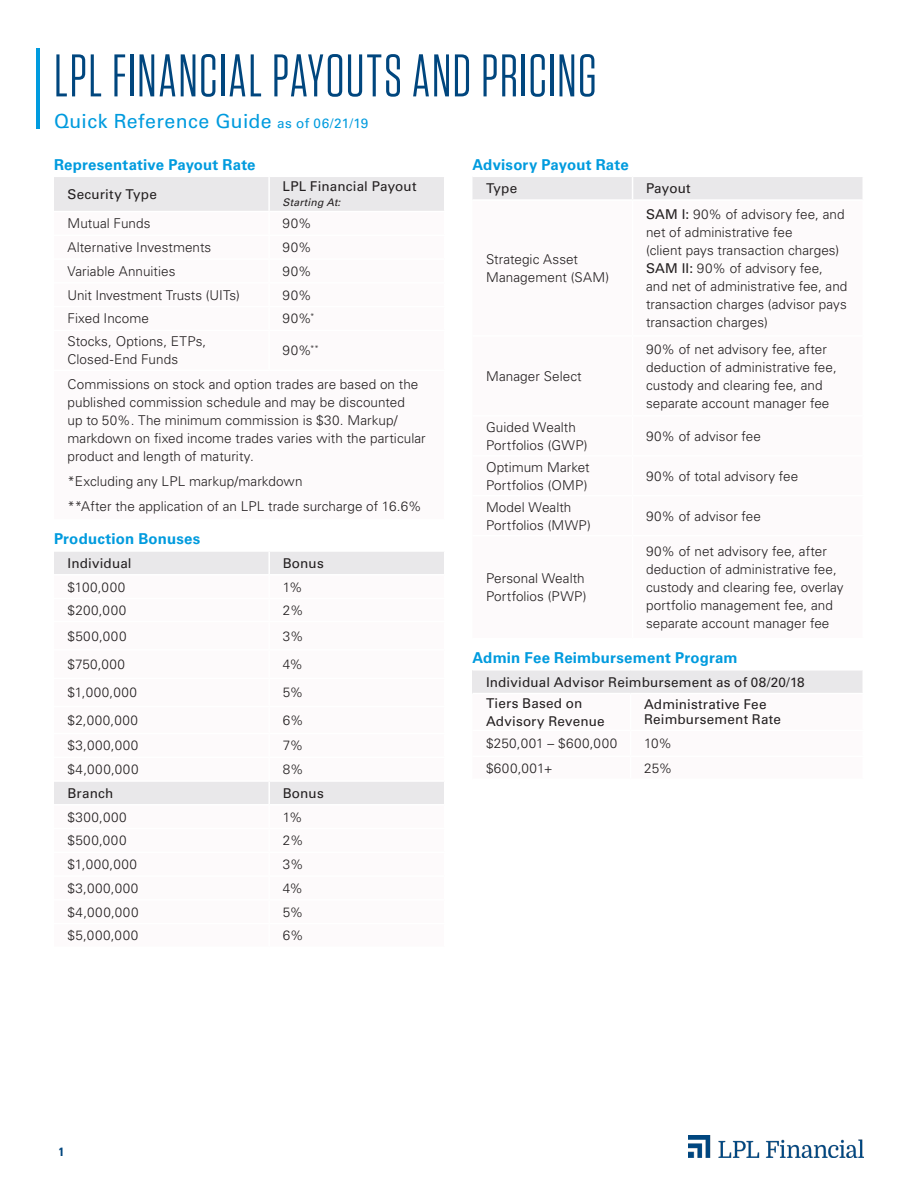
<style>
.page{position:relative;width:918px;height:1188px;background:#fff}
.page>*{position:absolute;margin:0;border:0;box-sizing:border-box;transform-origin:0 0}
.t1{font:60px "Tungsten Narrow";letter-spacing:.025em;color:#00467e}
.t2{font:19.5px "Univers LT Std";letter-spacing:.02em;color:#009bde}
.Sub-Subhead{font:700 15px "Univers LT Std";letter-spacing:.01em;color:#009bde}
.Body_Copy{font:300 13.5px/18px "Univers LT Std";letter-spacing:.005em;color:#231f20}
.Body_Copy-2{font:13.5px/18px "Univers LT Std";letter-spacing:.01em;color:#231f20}
.Body_Copy-3{font:300 13.5px "Univers LT Std";letter-spacing:.04em;color:#231f20}
.t3{font:700 condensed 12px "Univers LT Std";color:#00467e}
.Body_Copy-4{font:italic 10.5px "Univers LT Std";letter-spacing:.015em;color:#231f20}
.s1{font-size:13.5px}
.s2{font-weight:400}
</style>
<div class="page">
<hr style="left:37px;top:48px;width:3px;height:81px;background:#009bde">
<div style="left:472px;top:670px;width:391px;height:24px;background:#e9e8ea"></div>
<hr style="left:472px;top:669px;width:159px;height:2px;background:#fff">
<hr style="left:631px;top:669px;width:233px;height:2px;background:#fff">
<hr style="left:472px;top:693px;width:159px;height:1px;background:#fff">
<hr style="left:631px;top:693px;width:233px;height:1px;background:#fff">
<hr style="left:862px;top:671px;width:2px;height:22px;background:#fff">
<div style="left:54px;top:177px;width:390px;height:34px;background:#e9e8ea"></div>
<hr style="left:268px;top:177px;width:2px;height:34px;background:#fff">
<div style="left:472px;top:177px;width:390px;height:22px;background:#e9e8ea"></div>
<div style="left:54px;top:552px;width:390px;height:22px;background:#e9e8ea"></div>
<div style="left:54px;top:782px;width:390px;height:22px;background:#e9e8ea"></div>
<hr style="left:268px;top:552px;width:2px;height:22px;background:#fff">
<hr style="left:268px;top:782px;width:2px;height:22px;background:#fff">
<img style="left:688px;top:1136px;width:176px;height:22px">
<p class="t1" style="left:54px;top:46px;width:544px">LPL FINANCIAL PAYOUTS AND PRICING</p>
<p class="t2" style="left:54px;top:109px;width:316px">Quick Reference Guide <span class="s1">as of 06/21/19</span></p>
<p class="Sub-Subhead" style="left:54px;top:155px;width:203px">Representative Payout Rate</p>
<p class="Body_Copy-2" style="left:68px;top:185px;width:91px">Security Type</p>
<p class="Body_Copy-2" style="left:283px;top:178px;width:135px">LPL Financial Payout</p>
<p class="Body_Copy-4" style="left:283px;top:196px;width:59px">Starting At:</p>
<p class="Body_Copy" style="left:68px;top:215px;width:85px">Mutual Funds</p>
<p class="Body_Copy" style="left:283px;top:215px;width:31px">90%</p>
<p class="Body_Copy" style="left:68px;top:238px;width:145px">Alternative Investments</p>
<p class="Body_Copy" style="left:283px;top:238px;width:31px">90%</p>
<p class="Body_Copy" style="left:68px;top:262px;width:110px">Variable Annuities</p>
<p class="Body_Copy" style="left:283px;top:262px;width:31px">90%</p>
<p class="Body_Copy" style="left:68px;top:286px;width:174px">Unit Investment Trusts (UITs)</p>
<p class="Body_Copy" style="left:283px;top:286px;width:31px">90%</p>
<p class="Body_Copy" style="left:68px;top:310px;width:83px">Fixed Income</p>
<p class="Body_Copy" style="left:283px;top:310px;width:33px">90%<sup>*</sup></p>
<p class="Body_Copy" style="left:68px;top:332px;width:140px">Stocks, Options, ETPs,<br>Closed-End Funds</p>
<p class="Body_Copy" style="left:283px;top:341px;width:38px">90%<sup>**</sup></p>
<p class="Body_Copy" style="left:68px;top:375px;width:360px">Commissions on stock and option trades are based on the published commission schedule and may be discounted<br>up to 50%. The minimum commission is $30. Markup/ markdown on fixed income trades varies with the particular product and length of maturity.</p>
<p class="Body_Copy" style="left:68px;top:472px;width:237px">*Excluding any LPL markup/markdown</p>
<p class="Body_Copy" style="left:68px;top:497px;width:356px">**After the application of an LPL trade surcharge of 16.6%</p>
<p class="Sub-Subhead" style="left:54px;top:530px;width:148px">Production Bonuses</p>
<p class="Body_Copy-2" style="left:68px;top:554px;width:66px">Individual</p>
<p class="Body_Copy-2" style="left:283px;top:554px;width:43px">Bonus</p>
<p class="Body_Copy" style="left:68px;top:578px;width:59px">$100,000</p>
<p class="Body_Copy" style="left:283px;top:578px;width:21px">1%</p>
<p class="Body_Copy" style="left:68px;top:601px;width:60px">$200,000</p>
<p class="Body_Copy" style="left:283px;top:601px;width:22px">2%</p>
<p class="Body_Copy" style="left:68px;top:627px;width:61px">$500,000</p>
<p class="Body_Copy" style="left:283px;top:627px;width:22px">3%</p>
<p class="Body_Copy" style="left:68px;top:655px;width:59px">$750,000</p>
<p class="Body_Copy" style="left:283px;top:655px;width:22px">4%</p>
<p class="Body_Copy" style="left:68px;top:684px;width:71px">$1,000,000</p>
<p class="Body_Copy" style="left:283px;top:684px;width:22px">5%</p>
<p class="Body_Copy" style="left:68px;top:711px;width:72px">$2,000,000</p>
<p class="Body_Copy" style="left:283px;top:711px;width:22px">6%</p>
<p class="Body_Copy" style="left:68px;top:737px;width:72px">$3,000,000</p>
<p class="Body_Copy" style="left:283px;top:737px;width:22px">7%</p>
<p class="Body_Copy" style="left:68px;top:760px;width:73px">$4,000,000</p>
<p class="Body_Copy" style="left:283px;top:760px;width:22px">8%</p>
<p class="Body_Copy-2" style="left:68px;top:784px;width:47px">Branch</p>
<p class="Body_Copy-2" style="left:283px;top:784px;width:43px">Bonus</p>
<p class="Body_Copy" style="left:68px;top:808px;width:61px">$300,000</p>
<p class="Body_Copy" style="left:283px;top:808px;width:21px">1%</p>
<p class="Body_Copy" style="left:68px;top:832px;width:61px">$500,000</p>
<p class="Body_Copy" style="left:283px;top:832px;width:22px">2%</p>
<p class="Body_Copy" style="left:68px;top:855px;width:71px">$1,000,000</p>
<p class="Body_Copy" style="left:283px;top:855px;width:22px">3%</p>
<p class="Body_Copy" style="left:68px;top:879px;width:72px">$3,000,000</p>
<p class="Body_Copy" style="left:283px;top:879px;width:22px">4%</p>
<p class="Body_Copy" style="left:68px;top:903px;width:73px">$4,000,000</p>
<p class="Body_Copy" style="left:283px;top:903px;width:22px">5%</p>
<p class="Body_Copy" style="left:68px;top:927px;width:72px">$5,000,000</p>
<p class="Body_Copy" style="left:283px;top:927px;width:22px">6%</p>
<p class="Sub-Subhead" style="left:472px;top:155px;width:158px">Advisory Payout Rate</p>
<p class="Body_Copy-2" style="left:486px;top:179px;width:33px">Type</p>
<p class="Body_Copy-2" style="left:646px;top:179px;width:46px">Payout</p>
<p class="Body_Copy" style="left:486px;top:250px;width:125px">Strategic Asset<br>Management (SAM)</p>
<p class="Body_Copy" style="left:486px;top:367px;width:97px">Manager Select</p>
<p class="Body_Copy" style="left:646px;top:205px;width:200px"><span class="s2">SAM I:</span> 90% of advisory fee, and net of administrative fee<br>(client pays transaction charges)</p>
<p class="Body_Copy" style="left:646px;top:259px;width:203px"><span class="s2">SAM II:</span> 90% of advisory fee, and net of administrative fee, and transaction charges (advisor pays transaction charges)</p>
<p class="Body_Copy" style="left:646px;top:340px;width:192px">90% of net advisory fee, after deduction of administrative fee, custody and clearing fee, and separate account manager fee</p>
<p class="Body_Copy" style="left:486px;top:418px;width:103px">Guided Wealth<br>Portfolios (GWP)</p>
<p class="Body_Copy" style="left:646px;top:427px;width:116px">90% of advisor fee</p>
<p class="Body_Copy" style="left:486px;top:458px;width:105px">Optimum Market<br>Portfolios (OMP)</p>
<p class="Body_Copy" style="left:646px;top:467px;width:154px">90% of total advisory fee</p>
<p class="Body_Copy" style="left:486px;top:498px;width:106px">Model Wealth<br>Portfolios (MWP)</p>
<p class="Body_Copy" style="left:646px;top:507px;width:116px">90% of advisor fee</p>
<p class="Body_Copy" style="left:486px;top:569px;width:102px">Personal Wealth<br>Portfolios (PWP)</p>
<p class="Body_Copy" style="left:646px;top:542px;width:199px">90% of net advisory fee, after deduction of administrative fee, custody and clearing fee, overlay portfolio management fee, and separate account manager fee</p>
<p class="Sub-Subhead" style="left:472px;top:649px;width:267px">Admin Fee Reimbursement Program</p>
<p class="Body_Copy-2" style="left:486px;top:673px;width:320px">Individual Advisor Reimbursement as of 08/20/18</p>
<p class="Body_Copy-2" style="left:486px;top:694px;width:120px">Tiers Based on<br>Advisory Revenue</p>
<p class="Body_Copy-2" style="left:644px;top:697px;width:138px;line-height:15px">Administrative Fee<br>Reimbursement Rate</p>
<p class="Body_Copy-3" style="left:486px;top:735px;width:133px">$250,001 – $600,000</p>
<p class="Body_Copy" style="left:644px;top:734px;width:30px">10%</p>
<p class="Body_Copy" style="left:486px;top:759px;width:68px">$600,001+</p>
<p class="Body_Copy" style="left:644px;top:759px;width:30px">25%</p>
<p class="t3" style="left:59px;top:1145px;width:7px">1</p>
</div>
